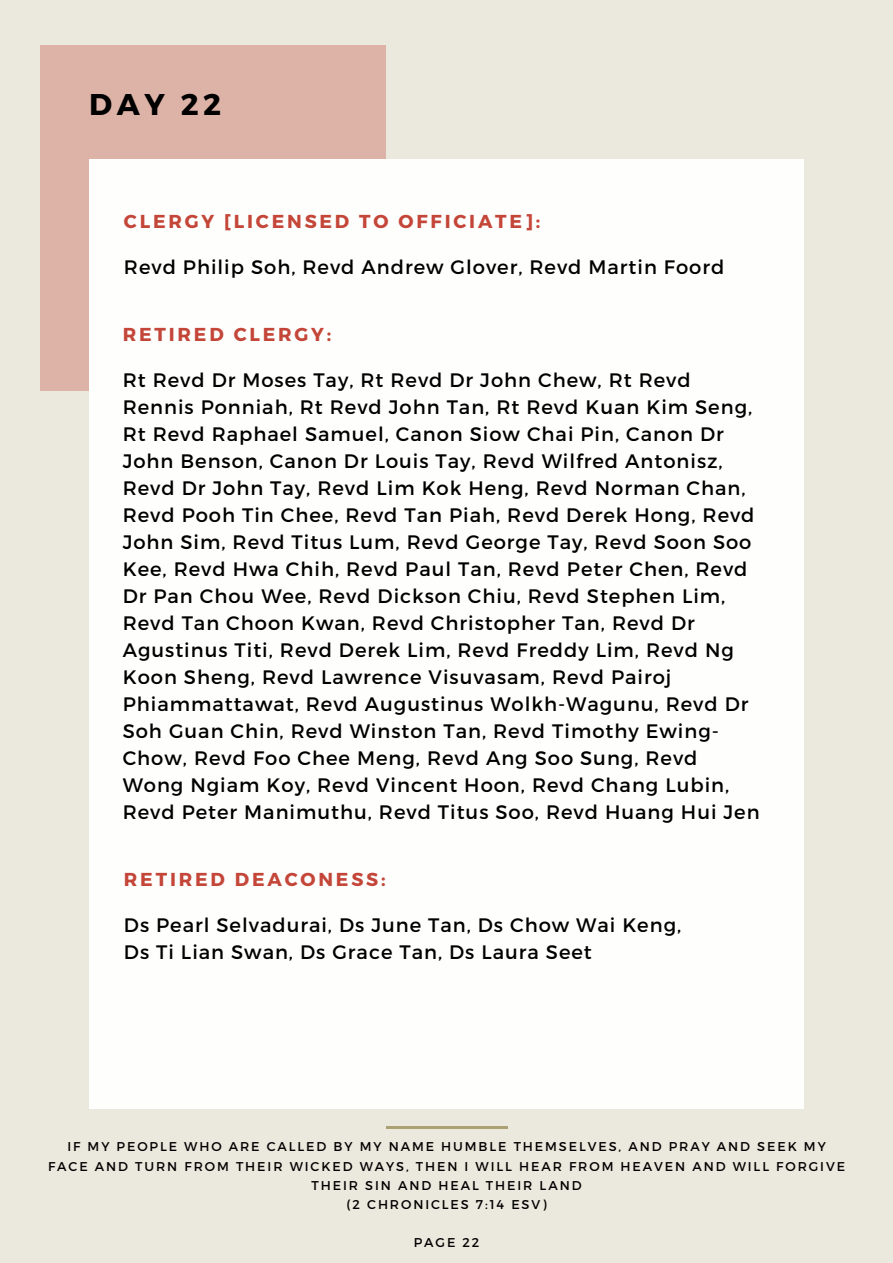
<style>
.page{position:relative;width:893px;height:1263px;background:#ebe8dd}
.page>*{position:absolute;margin:0;border:0;box-sizing:border-box;transform-origin:0 0}
.t1{font:700 30px "Montserrat";color:#000}
.t2{font:19.5px/27px "Montserrat";letter-spacing:.05em;color:#000}
.t3{font:700 18.75px "Montserrat";letter-spacing:.15em;color:#c44639}
.t4{font:12.75px/19.1px "Montserrat";letter-spacing:.15em;color:#000;text-align:center}
</style>
<div class="page">
<hr style="left:386px;top:1126px;width:121px;height:2px;background:#aba174">
<div style="left:41px;top:45px;width:345px;height:345px;background:#deb3a7"></div>
<div style="left:89px;top:160px;width:715px;height:949px;background:#fefefd"></div>
<h1 class="t1" style="left:89px;top:85px;width:133px">DAY 22</h1>
<p class="t3" style="left:124px;top:209px;width:418px">CLERGY [LICENSED TO OFFICIATE]:</p>
<p class="t2" style="left:124px;top:253px;width:602px">Revd Philip Soh, Revd Andrew Glover, Revd Martin Foord</p>
<p class="t3" style="left:123px;top:322px;width:210px">RETIRED CLERGY:</p>
<p class="t2" style="left:123px;top:366px;width:638px">Rt Revd Dr Moses Tay, Rt Revd Dr John Chew, Rt Revd Rennis Ponniah, Rt Revd John Tan, Rt Revd Kuan Kim Seng, Rt Revd Raphael Samuel, Canon Siow Chai Pin, Canon Dr John Benson, Canon Dr Louis Tay, Revd Wilfred Antonisz, Revd Dr John Tay, Revd Lim Kok Heng, Revd Norman Chan, Revd Pooh Tin Chee, Revd Tan Piah, Revd Derek Hong, Revd John Sim, Revd Titus Lum, Revd George Tay, Revd Soon Soo Kee, Revd Hwa Chih, Revd Paul Tan, Revd Peter Chen, Revd Dr Pan Chou Wee, Revd Dickson Chiu, Revd Stephen Lim, Revd Tan Choon Kwan, Revd Christopher Tan, Revd Dr Agustinus Titi, Revd Derek Lim, Revd Freddy Lim, Revd Ng Koon Sheng, Revd Lawrence Visuvasam, Revd Pairoj Phiammattawat, Revd Augustinus Wolkh-Wagunu, Revd Dr Soh Guan Chin, Revd Winston Tan, Revd Timothy Ewing-Chow, Revd Foo Chee Meng, Revd Ang Soo Sung, Revd Wong Ngiam Koy, Revd Vincent Hoon, Revd Chang Lubin, Revd Peter Manimuthu, Revd Titus Soo, Revd Huang Hui Jen</p>
<p class="t3" style="left:124px;top:867px;width:263px">RETIRED DEACONESS:</p>
<p class="t2" style="left:124px;top:911px;width:559px">Ds Pearl Selvadurai, Ds June Tan, Ds Chow Wai Keng,<br>Ds Ti Lian Swan, Ds Grace Tan, Ds Laura Seet</p>
<p class="t4" style="left:48px;top:1136px;width:798px">IF MY PEOPLE WHO ARE CALLED BY MY NAME HUMBLE THEMSELVES, AND PRAY AND SEEK MY FACE AND TURN FROM THEIR WICKED WAYS, THEN I WILL HEAR FROM HEAVEN AND WILL FORGIVE THEIR SIN AND HEAL THEIR LAND<br>(2 CHRONICLES 7:14 ESV)</p>
<p class="t4" style="left:414px;top:1232px;width:67px">PAGE 22</p>
</div>
